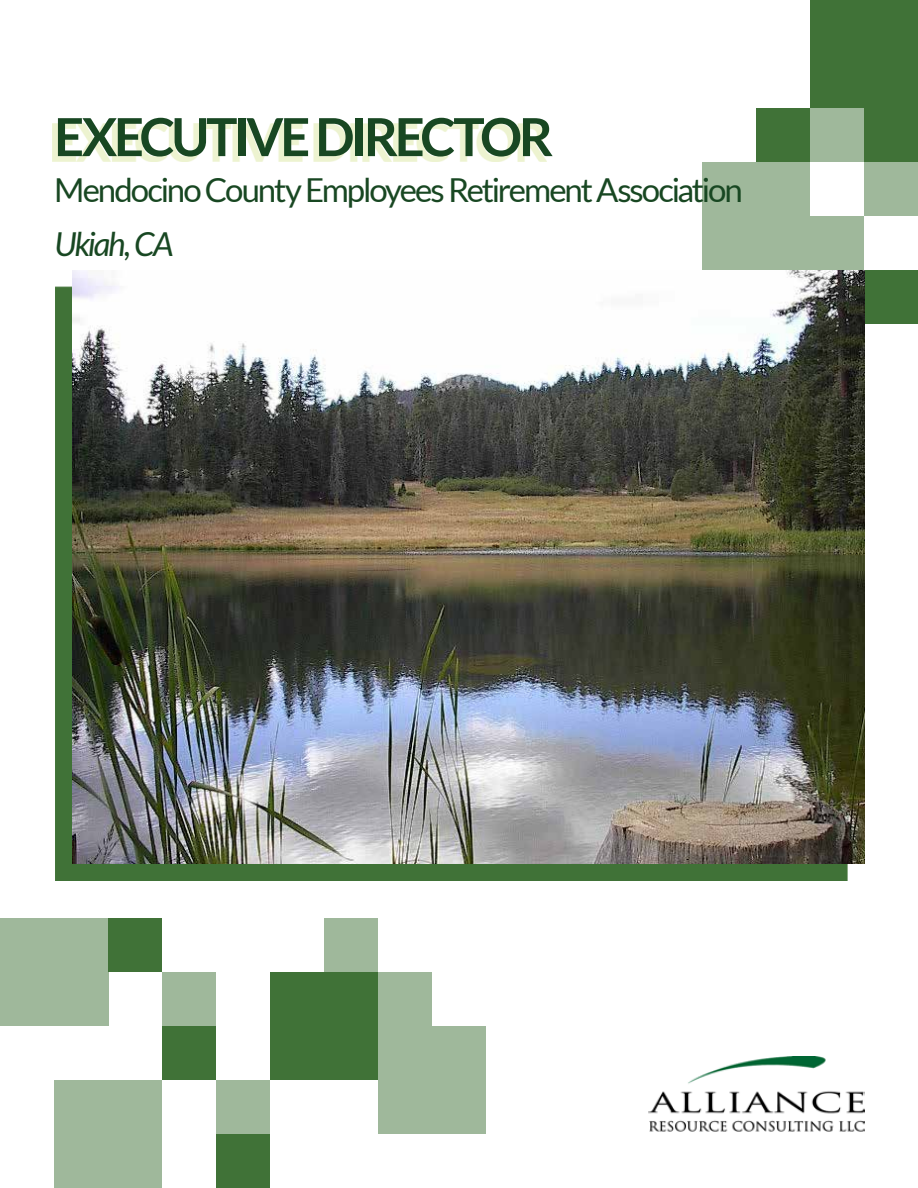
<style>
.page{position:relative;width:918px;height:1188px;background:#fff}
.page>*{position:absolute;margin:0;border:0;box-sizing:border-box;transform-origin:0 0}
.t1{font:700 52.5px "Lato";letter-spacing:-.07em;color:#184722}
.t2{font:33px "Lato";letter-spacing:-.065em;color:#184722}
.t3{font:italic 33px "Lato";letter-spacing:-.065em;color:#184722}
</style>
<div class="page">
<div style="left:54px;top:1080px;width:108px;height:108px;background:#9fb89b"></div>
<div style="left:378px;top:1026px;width:108px;height:108px;background:#9fb89b"></div>
<div style="left:810px;top:216px;width:54px;height:54px;background:#9fb89b"></div>
<div style="left:810px;top:108px;width:54px;height:54px;background:#9fb89b"></div>
<div style="left:162px;top:1026px;width:54px;height:54px;background:#407237"></div>
<div style="left:216px;top:1134px;width:54px;height:54px;background:#407237"></div>
<div style="left:108px;top:918px;width:54px;height:54px;background:#407237"></div>
<div style="left:216px;top:1080px;width:54px;height:54px;background:#9fb89b"></div>
<div style="left:756px;top:108px;width:54px;height:54px;background:#407237"></div>
<div style="left:810px;top:0;width:108px;height:108px;background:#407237"></div>
<div style="left:162px;top:972px;width:54px;height:54px;background:#9fb89b"></div>
<div style="left:378px;top:972px;width:54px;height:54px;background:#9fb89b"></div>
<div style="left:324px;top:918px;width:54px;height:54px;background:#9fb89b"></div>
<div style="left:0;top:918px;width:108px;height:108px;background:#9fb89b"></div>
<div style="left:702px;top:162px;width:108px;height:108px;background:#9fb89b"></div>
<div style="left:270px;top:972px;width:108px;height:108px;background:#407237"></div>
<img style="left:648px;top:1057px;width:216px;height:75px">
<div style="left:864px;top:270px;width:54px;height:54px;background:#407237"></div>
<div style="left:864px;top:162px;width:54px;height:54px;background:#9fb89b"></div>
<div style="left:864px;top:108px;width:54px;height:54px;background:#407237"></div>
<div style="left:52px;top:123px;width:495px;height:39px;background:#e7efc1;opacity:.75"></div>
<div style="left:55px;top:287px;width:793px;height:594px;background:#407237"></div>
<img style="left:72px;top:270px;width:792px;height:594px">
<h1 class="t1" style="left:54px;top:107px;width:501px">EXECUTIVE DIRECTOR</h1>
<p class="t2" style="left:54px;top:172px;width:690px">Mendocino County Employees Retirement Association</p>
<p class="t3" style="left:54px;top:226px;width:121px">Ukiah, CA</p>
</div>
